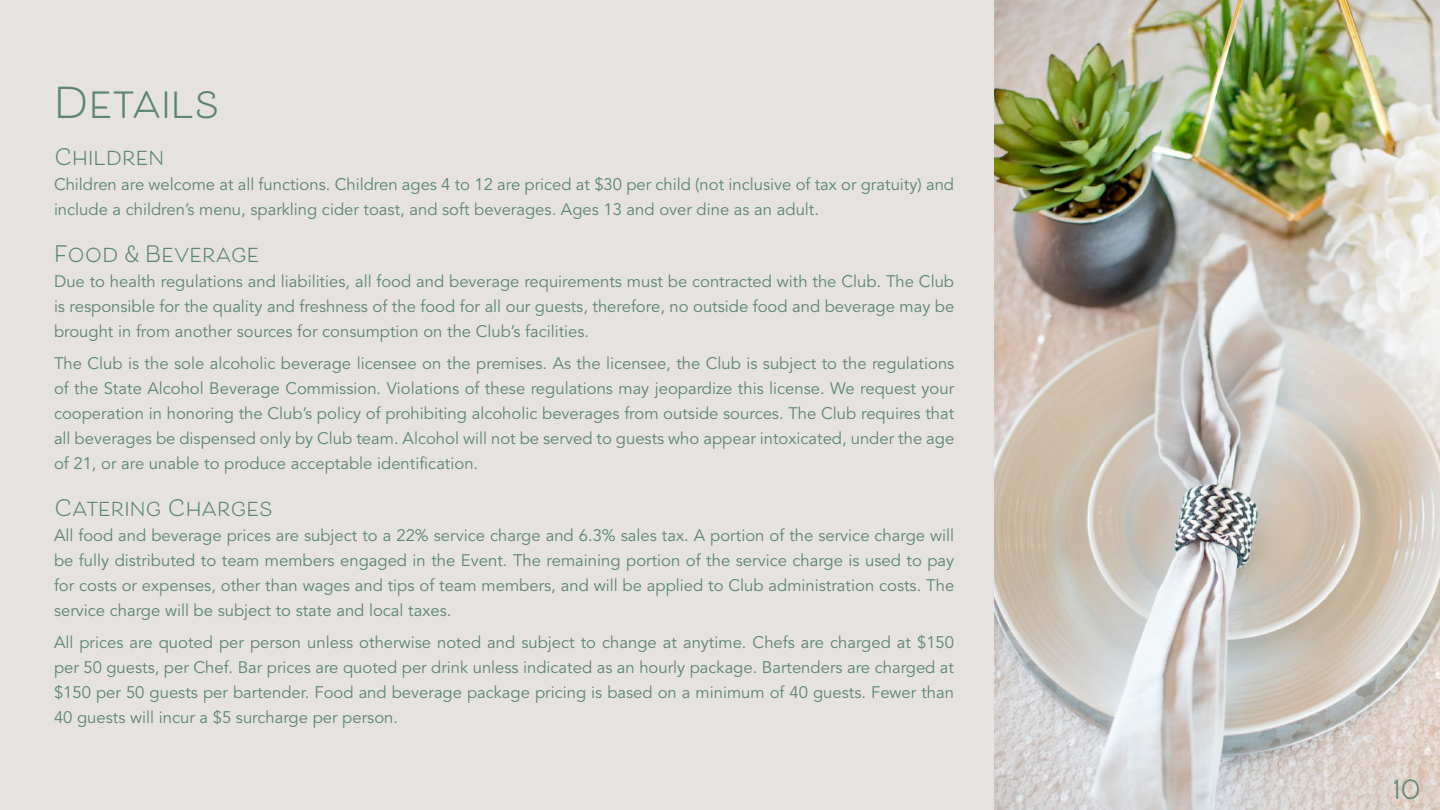
<style>
.page{position:relative;width:1440px;height:810px;background:#e6e2df}
.page>*{position:absolute;margin:0;border:0;box-sizing:border-box;transform-origin:0 0}
.t1{font:700 41.7px "Beloved Sans";color:#5c8576}
.t2{font:700 27.83px "Beloved Sans";color:#5c8576}
.t3{font:700 22.27px "Beloved Sans";color:#5c8576}
.t4{font:16.65px/25px "Avenir LT Std";color:#5c8576;text-align:justify}
</style>
<div class="page">
<img style="left:994px;top:0;width:446px;height:810px">
<h1 class="t1" style="left:54px;top:79px;width:168px">Details</h1>
<h3 class="t3" style="left:54px;top:144px;width:112px">Children</h3>
<p class="t4" style="left:54px;top:172px;width:902px">Children are welcome at all functions. Children ages 4 to 12 are priced at $30 per child (not inclusive of tax or gratuity) and include a children’s menu, sparkling cider toast, and soft beverages. Ages 13 and over dine as an adult.</p>
<h3 class="t3" style="left:54px;top:241px;width:207px">Food &amp; Beverage</h3>
<p class="t4" style="left:54px;top:269px;width:902px">Due to health regulations and liabilities, all food and beverage requirements must be contracted with the Club. The Club is responsible for the quality and freshness of the food for all our guests, therefore, no outside food and beverage may be brought in from another sources for consumption on the Club’s facilities.</p>
<p class="t4" style="left:54px;top:351px;width:902px">The Club is the sole alcoholic beverage licensee on the premises. As the licensee, the Club is subject to the regulations of the State Alcohol Beverage Commission. Violations of these regulations may jeopardize this license. We request your cooperation in honoring the Club’s policy of prohibiting alcoholic beverages from outside sources. The Club requires that all beverages be dispensed only by Club team. Alcohol will not be served to guests who appear intoxicated, under the age of 21, or are unable to produce acceptable identification.</p>
<h3 class="t3" style="left:54px;top:495px;width:221px">Catering Charges</h3>
<p class="t4" style="left:54px;top:523px;width:902px">All food and beverage prices are subject to a 22% service charge and 6.3% sales tax. A portion of the service charge will be fully distributed to team members engaged in the Event. The remaining portion of the service charge is used to pay for costs or expenses, other than wages and tips of team members, and will be applied to Club administration costs. The service charge will be subject to state and local taxes.</p>
<p class="t4" style="left:54px;top:630px;width:902px">All prices are quoted per person unless otherwise noted and subject to change at anytime. Chefs are charged at $150 per 50 guests, per Chef. Bar prices are quoted per drink unless indicated as an hourly package. Bartenders are charged at $150 per 50 guests per bartender. Food and beverage package pricing is based on a minimum of 40 guests. Fewer than 40 guests will incur a $5 surcharge per person.</p>
<h2 class="t2" style="left:1393px;top:773px;width:29px">10</h2>
</div>
